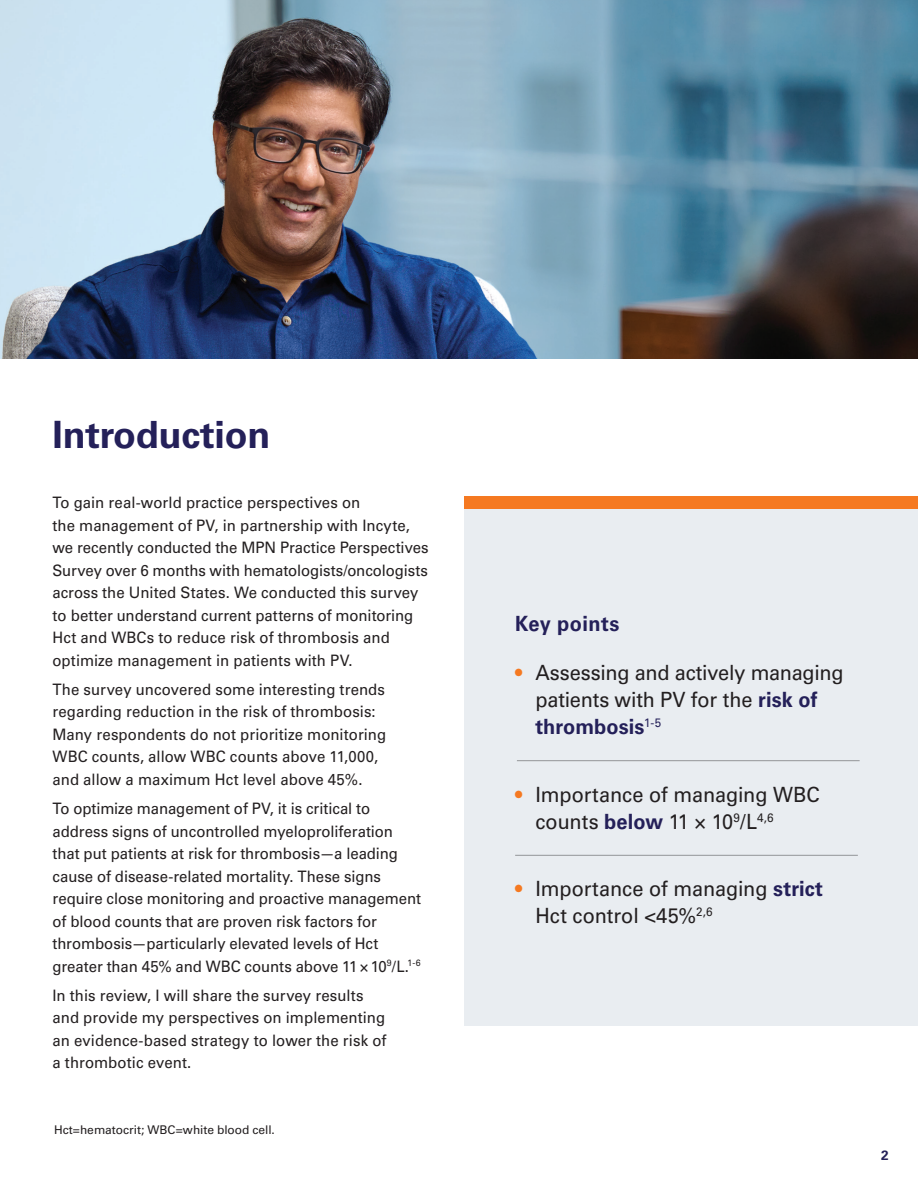
<style>
.page{position:relative;width:918px;height:1188px;background:#fff}
.page>*{position:absolute;margin:0;border:0;box-sizing:border-box;transform-origin:0 0}
.t1{font:700 37.5px "Univers LT Std";letter-spacing:-.005em;color:#242059}
.t2{font:21px/27px "Univers LT Std";letter-spacing:-.005em;color:#231f20;scale:.95 1}
.t3{font:700 21px "Univers LT Std";letter-spacing:.025em;color:#242059;scale:.95 1}
.t4{font:15.75px/22.5px "Univers LT Std";color:#231f20;scale:.95 1}
.t5{font:700 13.5px "Univers LT Std";color:#242059}
.t6{font:12px "Univers LT Std";color:#231f20}
.s1{color:#f57921}
.s2{font-weight:700;color:#242059}
</style>
<div class="page">
<div style="left:464px;top:503px;width:454px;height:523px;background:#e9edf1"></div>
<img style="left:0;top:0;width:918px;height:359px">
<div style="left:464px;top:497px;width:454px;height:12px;background:#f57921"></div>
<hr style="left:517px;top:760px;width:343px;height:1px;background:#939598">
<hr style="left:515px;top:855px;width:343px;height:1px;background:#939598">
<h1 class="t1" style="left:52px;top:413px;width:219px">Introduction</h1>
<p class="t4" style="left:52px;top:491px;width:398px">To gain real-world practice perspectives on<br>the management of PV, in partnership with Incyte, we recently conducted the MPN Practice Perspectives Survey over 6 months with hematologists/oncologists across the United States. We conducted this survey to better understand current patterns of monitoring Hct and WBCs to reduce risk of thrombosis and optimize management in patients with PV.</p>
<p class="t4" style="left:52px;top:678px;width:353px">The survey uncovered some interesting trends regarding reduction in the risk of thrombosis:<br>Many respondents do not prioritize monitoring WBC counts, allow WBC counts above 11,000, and allow a maximum Hct level above 45%.</p>
<p class="t4" style="left:52px;top:797px;width:390px">To optimize management of PV, it is critical to address signs of uncontrolled myeloproliferation that put patients at risk for thrombosis—a leading cause of disease-related mortality. These signs require close monitoring and proactive management of blood counts that are proven risk factors for thrombosis—particularly elevated levels of Hct greater than 45% and WBC counts above 11 × 10<sup>9</sup>/L.<sup>1-6</sup></p>
<p class="t4" style="left:52px;top:984px;width:353px">In this review, I will share the survey results and provide my perspectives on implementing an evidence-based strategy to lower the risk of a thrombotic event.</p>
<p class="t6" style="left:54px;top:1122px;width:222px">Hct=hematocrit; WBC=white blood cell.</p>
<h2 class="t3" style="left:515px;top:611px;width:111px">Key points</h2>
<h2 class="t2" style="left:535px;top:660px;width:326px;text-indent:-20px"><span class="s1">•</span> Assessing and actively managing patients with PV for the <span class="s2">risk of thrombosis</span><sup>1-5</sup></h2>
<h2 class="t2" style="left:535px;top:781px;width:301px;text-indent:-20px"><span class="s1">•</span> Importance of managing WBC counts <span class="s2">below</span> 11 × 10<sup>9</sup>/L<sup>4,6</sup></h2>
<h2 class="t2" style="left:535px;top:876px;width:304px;text-indent:-20px"><span class="s1">•</span> Importance of managing <span class="s2">strict<br></span>Hct control &lt;45%<sup>2,6</sup></h2>
<p class="t5" style="left:881px;top:1148px;width:9px">2</p>
</div>
